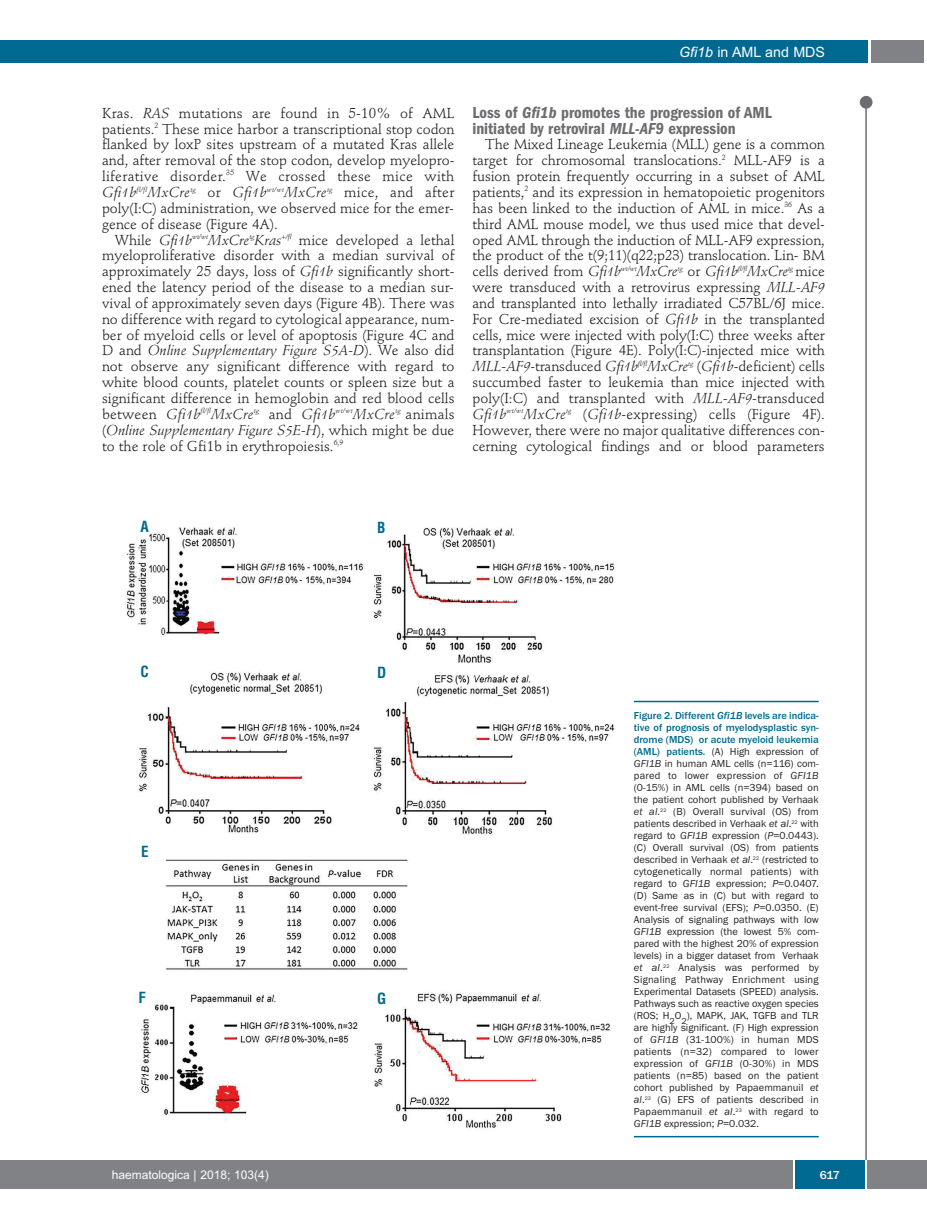
<style>
.page{position:relative;width:927px;height:1225px;background:#fff}
.page>*{position:absolute;margin:0;border:0;box-sizing:border-box;transform-origin:0 0}
.t1{font:600 condensed 16.5px/15.9px "Franklin Gothic";color:#6c6d70}
.t2{font:700 condensed 15px "Helvetica";color:#006991}
.t3{font:14.25px/15.9px "Stempel Schneidler";color:#231f20;text-align:justify}
.t4{font:14.25px "Arial";color:#fff}
.t5{font:12px "Arial";color:#fff}
.t6{font:500 12px "Franklin Gothic";color:#fff}
.t7{font:10.5px/12px "Franklin Gothic";letter-spacing:.005em;color:#231f20;text-align:justify}
.s1{font-style:italic}
.s2{font-weight:500;color:#006991}
.s3{font-weight:500;font-style:italic;color:#006991}
</style>
<div class="page">
<div style="left:860px;top:96px;width:12px;height:13px;background:#6c6d70;border-radius:50%"></div>
<hr style="left:865px;top:98px;width:2px;height:1062px;background:#6c6d70">
<div style="left:871px;top:40px;width:52px;height:22px;background:#808285"></div>
<div style="left:18px;top:40px;width:849px;height:22px;background:#006991"></div>
<div style="left:17px;top:1160px;width:910px;height:28px;background:#808285"></div>
<div style="left:795px;top:1160px;width:70px;height:28px;background:#006991"></div>
<hr style="left:793px;top:1160px;width:2px;height:28px;background:#fff">
<hr style="left:865px;top:1160px;width:2px;height:28px;background:#fff">
<div style="left:0;top:40px;width:19px;height:22px;background:#006991"></div>
<div style="left:0;top:1160px;width:18px;height:28px;background:#808285"></div>
<img style="left:126px;top:527px;width:489px;height:602px">
<hr style="left:634px;top:701px;width:185px;height:1px;background:#006991">
<hr style="left:634px;top:1136px;width:185px;height:1px;background:#006991">
<p class="t4" style="left:679px;top:44px;width:147px"><span class="s1">Gfi1b</span> in AML and MDS</p>
<p class="t3" style="left:102px;top:106px;width:354px">Kras. <span class="s1">RAS</span> mutations are found in 5-10% of AML patients.<sup>2</sup> These mice harbor a transcriptional stop codon flanked by loxP sites upstream of a mutated Kras allele and, after removal of the stop codon, develop myelopro&shy;liferative disorder.<sup>35</sup> We crossed these mice with <span class="s1">Gfi1b</span><sup>fl/fl</sup><span class="s1">MxCre</span><sup>tg</sup> or <span class="s1">Gfi1b</span><sup>wt/wt</sup><span class="s1">MxCre</span><sup>tg</sup> mice, and after poly(I:C) administration, we observed mice for the emer&shy;gence of disease (Figure 4A).</p>
<p class="t3" style="left:102px;top:233px;width:354px;text-indent:13px">While <span class="s1">Gfi1b</span><sup>wt/wt</sup><span class="s1">MxCre</span><sup>tg</sup><span class="s1">Kras</span><sup>+/fl</sup> mice developed a lethal myeloproliferative disorder with a median survival of approximately 25 days, loss of <span class="s1">Gfi1b</span> significantly short&shy;ened the latency period of the disease to a median sur&shy;vival of approximately seven days (Figure 4B). There was no difference with regard to cytological appearance, num&shy;ber of myeloid cells or level of apoptosis (Figure 4C and D and <span class="s1">Online Supplementary Figure S5A-D</span>). We also did not observe any significant difference with regard to white blood counts, platelet counts or spleen size but a significant difference in hemoglobin and red blood cells between <span class="s1">Gfi1b</span><sup>fl/fl</sup><span class="s1">MxCre</span><sup>tg</sup> and <span class="s1">Gfi1b</span><sup>wt/wt</sup><span class="s1">MxCre</span><sup>tg</sup> animals (<span class="s1">Online Supplementary Figure S5E-H</span>), which might be due to the role of Gfi1b in erythropoiesis.<sup>6,9</sup></p>
<p class="t1" style="left:472px;top:106px;width:301px">Loss of <span class="s1">Gfi1b</span> promotes the progression of AML initiated by retroviral <span class="s1">MLL-AF9</span> expression</p>
<p class="t3" style="left:472px;top:138px;width:354px;text-indent:13px">The Mixed Lineage Leukemia (MLL) gene is a common target for chromosomal translocations.<sup>2</sup> MLL-AF9 is a fusion protein frequently occurring in a subset of AML patients,<sup>2</sup> and its expression in hematopoietic progenitors has been linked to the induction of AML in mice.<sup>36</sup> As a third AML mouse model, we thus used mice that devel&shy;oped AML through the induction of MLL-AF9 expression, the product of the t(9;11)(q22;p23) translocation. Lin- BM cells derived from <span class="s1">Gfi1b</span><sup>wt/wt</sup><span class="s1">MxCre</span><sup>tg</sup> or <span class="s1">Gfi1b</span><sup>fl/fl</sup><span class="s1">MxCre</span><sup>tg</sup> mice were transduced with a retrovirus expressing <span class="s1">MLL-AF9 </span>and transplanted into lethally irradiated C57BL/6J mice.<br>For Cre-mediated excision of <span class="s1">Gfi1b</span> in the transplanted cells, mice were injected with poly(I:C) three weeks after transplantation (Figure 4E). Poly(I:C)-injected mice with <span class="s1">MLL-AF9</span>-transduced <span class="s1">Gfi1b</span><sup>fl/fl</sup><span class="s1">MxCre</span><sup>tg</sup> (<span class="s1">Gfi1b</span>-deficient) cells succumbed faster to leukemia than mice injected with poly(I:C) and transplanted with <span class="s1">MLL-AF9</span>-transduced <span class="s1">Gfi1b</span><sup>wt/wt</sup><span class="s1">MxCre</span><sup>tg</sup> (<span class="s1">Gfi1b</span>-expressing) cells (Figure 4F).<br>However, there were no major qualitative differences con&shy;cerning cytological findings and or blood parameters</p>
<p class="t2" style="left:140px;top:518px;width:10px">A</p>
<p class="t2" style="left:377px;top:519px;width:10px">B</p>
<p class="t2" style="left:140px;top:663px;width:10px">C</p>
<p class="t2" style="left:141px;top:843px;width:9px">E</p>
<p class="t2" style="left:377px;top:664px;width:11px">D</p>
<p class="t2" style="left:138px;top:989px;width:9px">F</p>
<p class="t2" style="left:377px;top:990px;width:11px">G</p>
<p class="t7" style="left:634px;top:709px;width:186px"><span class="s2">Figure 2. Different</span> <span class="s3">Gfi1B</span> <span class="s2">levels are indica&shy;tive of prognosis of myelodysplastic syn&shy;drome (MDS) or acute myeloid leukemia (AML) patients.</span> (A) High expression of <span class="s1">GFI1B</span> in human AML cells (n=116) com&shy;pared to lower expression of <span class="s1">GFI1B </span>(0-15%) in AML cells (n=394) based on the patient cohort published by Verhaak <span class="s1">et al</span>.<sup>22</sup> (B) Overall survival (OS) from patients described in Verhaak <span class="s1">et al</span>.<sup>22</sup> with regard to <span class="s1">GFI1B</span> expression (<span class="s1">P</span>=0.0443). (C) Overall survival (OS) from patients described in Verhaak <span class="s1">et al</span>.<sup>22</sup> (restricted to cytogenetically normal patients) with regard to <span class="s1">GFI1B</span> expression; <span class="s1">P</span>=0.0407. (D) Same as in (C) but with regard to event-free survival (EFS); <span class="s1">P</span>=0.0350. (E)<br>Analysis of signaling pathways with low <span class="s1">GFI1B</span> expression (the lowest 5% com&shy;pared with the highest 20% of expression levels) in a bigger dataset from Verhaak <span class="s1">et al</span>.<sup>22</sup> Analysis was performed by Signaling Pathway Enrichment using Experimental Datasets (SPEED) analysis.<br>Pathways such as reactive oxygen species (ROS; H<sub>2</sub>O<sub>2</sub>), MAPK, JAK, TGFB and TLR are highly significant. (F) High expression of <span class="s1">GFI1B</span> (31-100%) in human MDS patients (n=32) compared to lower expression of <span class="s1">GFI1B</span> (0-30%) in MDS patients (n=85) based on the patient cohort published by Papaemmanuil <span class="s1">et al</span>.<sup>23</sup> (G) EFS of patients described in Papaemmanuil <span class="s1">et al</span>.<sup>23</sup> with regard to <span class="s1">GFI1B</span> expression; <span class="s1">P</span>=0.032.</p>
<p class="t5" style="left:112px;top:1167px;width:158px">haematologica | 2018; 103(4)</p>
<p class="t6" style="left:820px;top:1167px;width:22px">617</p>
</div>
